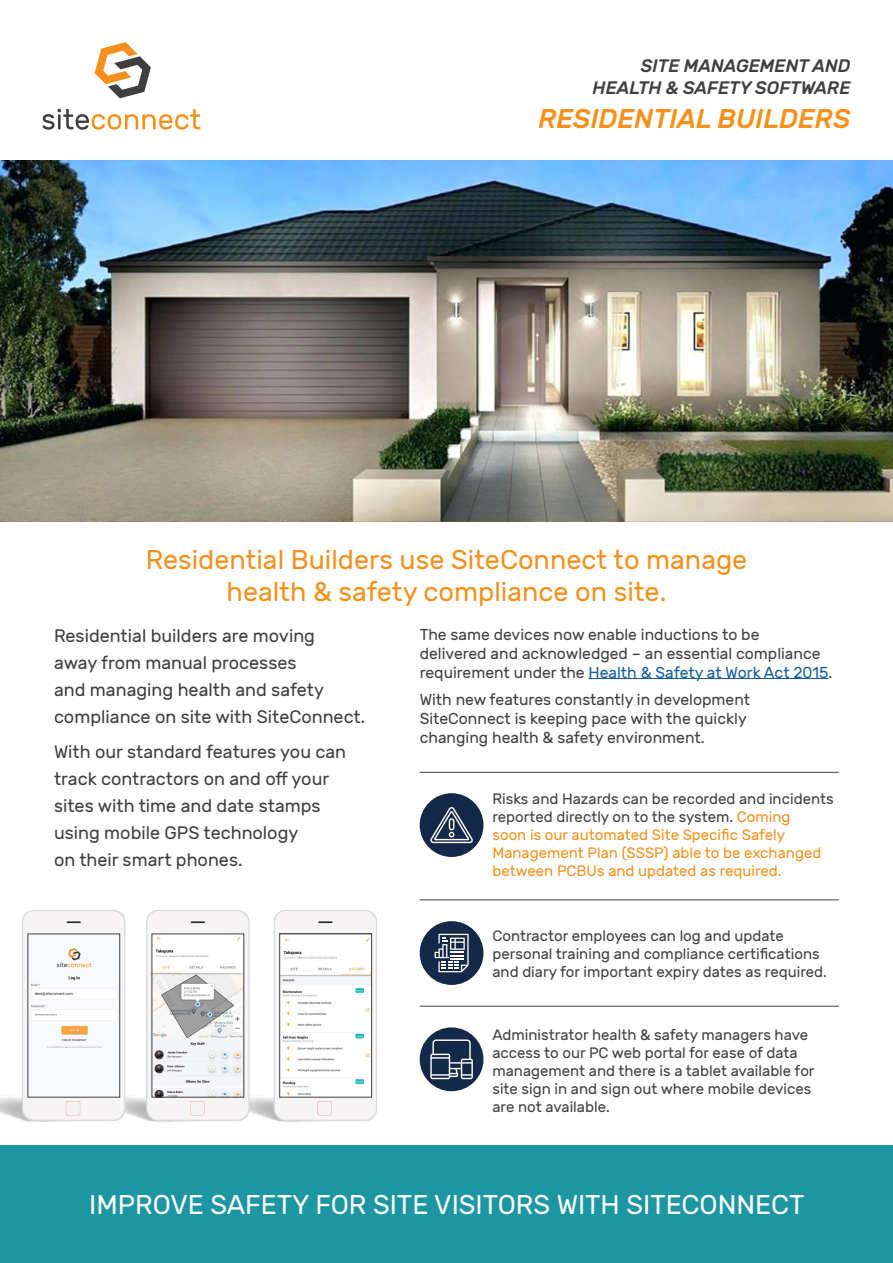
<style>
.page{position:relative;width:893px;height:1263px;background:#fff}
.page>*{position:absolute;margin:0;border:0;box-sizing:border-box;transform-origin:0 0}
.t1{font:27px/32.4px "Rubik";color:#f4911e;text-align:center}
.t2{font:27px "Rubik";color:#fff}
.t3{font:italic 500 27px "Rubik";color:#f4911e}
.Intro{font:18px/27px "Rubik";color:#3f3f3f}
.t4{font:italic 500 18px/21.6px "Rubik";color:#3f3f3f;text-align:right}
.Text__10_5pt{font:15.75px/18.9px "Rubik";color:#3f3f3f}
.Text__10pt{font:15px/18px "Rubik";color:#3f3f3f}
.Text__10pt-2{font:15px/18px "Rubik";color:#f4911e}
.s1{color:#175d9e}
.s2{color:#3f3f3f}
</style>
<div class="page">
<div style="left:274px;top:910px;width:103px;height:211px;background:#d8d8d8;border-radius:12px"></div>
<div style="left:275px;top:911px;width:101px;height:209px;background:#f6f4f4;border-radius:11px"></div>
<svg style="left:318px;top:921px;width:15px;height:2px"></svg>
<div style="left:146px;top:910px;width:104px;height:211px;background:#e3e2e2;border-radius:12px"></div>
<div style="left:147px;top:911px;width:101px;height:209px;background:#f6f4f4;border-radius:11px"></div>
<svg style="left:191px;top:921px;width:14px;height:2px"></svg>
<div style="left:420px;top:921px;width:63px;height:64px;background:#142947;border-radius:50%"></div>
<img style="left:0;top:160px;width:893px;height:362px">
<div style="left:420px;top:793px;width:63px;height:64px;background:#142947;border-radius:50%"></div>
<div style="left:420px;top:1027px;width:63px;height:64px;background:#142947;border-radius:50%"></div>
<hr style="left:420px;top:899px;width:419px;height:1px;background:#3f3f3f">
<hr style="left:420px;top:772px;width:419px;height:1px;background:#3f3f3f">
<hr style="left:420px;top:1006px;width:419px;height:1px;background:#3f3f3f">
<svg style="left:430px;top:1039px;width:43px;height:40px"></svg>
<svg style="left:435px;top:934px;width:34px;height:38px"></svg>
<svg style="left:430px;top:807px;width:43px;height:36px"></svg>
<div style="left:0;top:1145px;width:893px;height:118px;background:#1c96a3"></div>
<img style="left:282px;top:936px;width:88px;height:159px">
<div style="left:280px;top:934px;width:92px;height:163px;border:1px solid #3f3f3f"></div>
<img style="left:154px;top:936px;width:88px;height:159px">
<div style="left:152px;top:934px;width:92px;height:163px;border:1px solid #3f3f3f"></div>
<div style="left:22px;top:910px;width:103px;height:211px;background:#d8d8d8;border-radius:12px"></div>
<div style="left:23px;top:911px;width:101px;height:209px;background:#f9fafe;border-radius:11px"></div>
<svg style="left:67px;top:921px;width:14px;height:2px"></svg>
<svg style="left:0;top:1096px;width:371px;height:26px"></svg>
<div style="left:66px;top:1101px;width:14px;height:14px;background:#f3f3f3;border-radius:2px"></div>
<img style="left:31px;top:948px;width:87px;height:100px">
<div style="left:28px;top:934px;width:92px;height:163px;border:1px solid #3f3f3f"></div>
<svg style="left:95px;top:43px;width:56px;height:55px"></svg>
<svg style="left:43px;top:109px;width:157px;height:20px"></svg>
<hr style="left:588px;top:678px;width:241px;height:1px;background:#175d9e">
<p class="t4" style="left:593px;top:55px;width:259px">SITE MANAGEMENT AND<br>HEALTH &amp; SAFETY SOFTWARE</p>
<p class="t3" style="left:538px;top:103px;width:313px">RESIDENTIAL BUILDERS</p>
<p class="t1" style="left:146px;top:544px;width:603px">Residential Builders use SiteConnect to manage health &amp; safety compliance on site.</p>
<p class="Intro" style="left:54px;top:622px;width:313px">Residential builders are moving<br>away from manual processes<br>and managing health and safety compliance on site with SiteConnect.</p>
<p class="Intro" style="left:54px;top:739px;width:294px">With our standard features you can track contractors on and off your sites with time and date stamps using mobile GPS technology<br>on their smart phones.</p>
<p class="Text__10_5pt" style="left:420px;top:625px;width:414px">The same devices now enable inductions to be<br>delivered and acknowledged – an essential compliance requirement under the <span class="s1">Health &amp; Safety at Work Act 2015</span>.</p>
<p class="Text__10_5pt" style="left:420px;top:691px;width:332px">With new features constantly in development<br>SiteConnect is keeping pace with the quickly changing health &amp; safety environment.</p>
<p class="Text__10pt-2" style="left:492px;top:791px;width:343px"><span class="s2">Risks and Hazards can be recorded and incidents reported directly on to the system.</span> Coming<br>soon is our automated Site Specific Safely Management Plan (SSSP) able to be exchanged between PCBUs and updated as required.</p>
<p class="Text__10pt" style="left:492px;top:927px;width:336px">Contractor employees can log and update personal training and compliance certifications and diary for important expiry dates as required.</p>
<p class="Text__10pt" style="left:492px;top:1026px;width:324px">Administrator health &amp; safety managers have access to our PC web portal for ease of data management and there is a tablet available for site sign in and sign out where mobile devices are not available.</p>
<p class="t2" style="left:89px;top:1190px;width:716px">IMPROVE SAFETY FOR SITE VISITORS WITH SITECONNECT</p>
</div>
